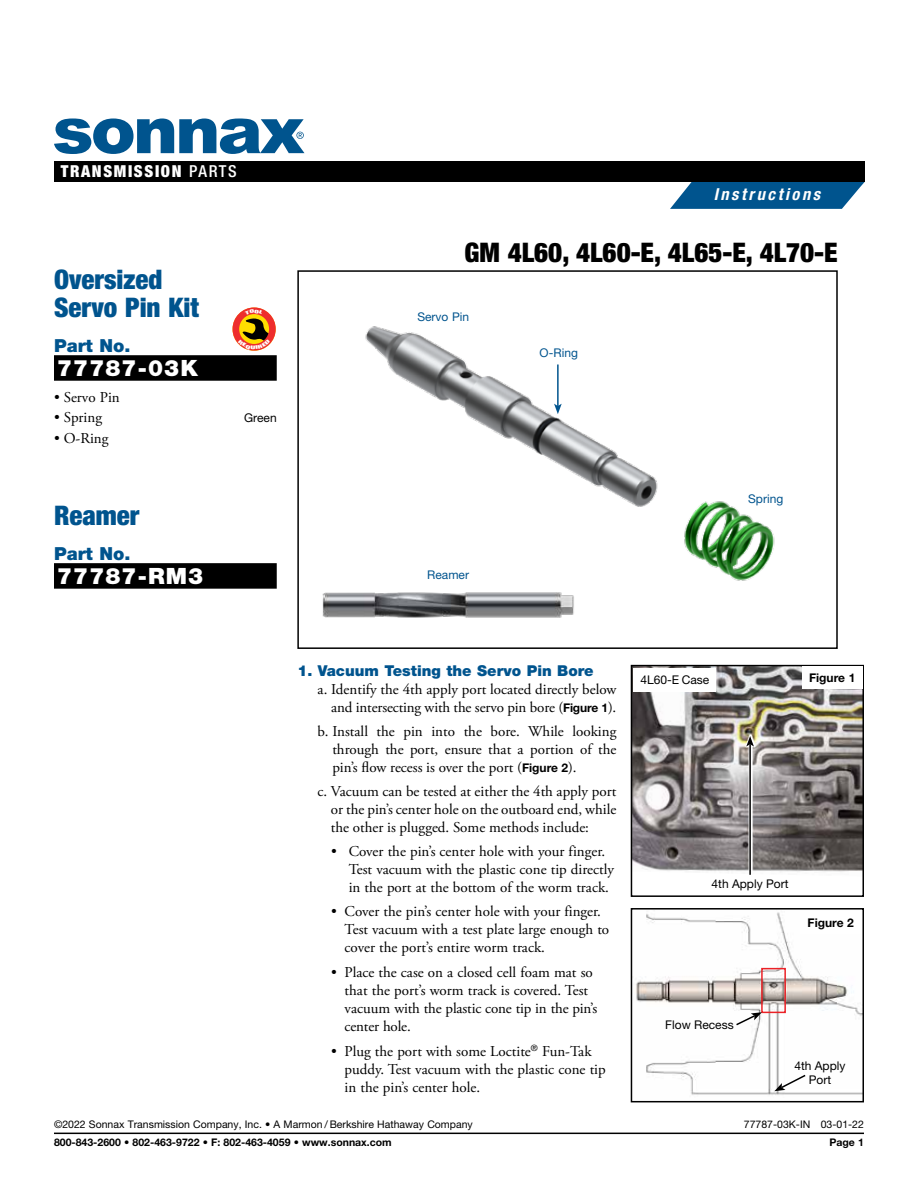
<style>
.page{position:relative;width:918px;height:1188px;background:#fff}
.page>*{position:absolute;margin:0;border:0;box-sizing:border-box;transform-origin:0 0}
.t1{font:900 condensed 27px "Helvetica Neue LT Std";color:#000}
.t2{font:900 condensed 27px/27.8px "Helvetica Neue LT Std";color:#00548e}
.t3{font:900 22.5px "Helvetica Neue LT Std";letter-spacing:.05em;color:#fff}
.t4{font:900 18px "Helvetica Neue LT Std";color:#00548e}
.t5{font:900 condensed 16.5px "Helvetica Neue LT Std";letter-spacing:.1em;color:#fff}
.t6{font:italic 700 condensed 16.5px "Helvetica Neue LT Std";letter-spacing:.155em;color:#fff}
.t7{font:15px/18px "Adobe Garamond Pro";color:#000}
.t8{font:900 15px "Helvetica Neue LT Std";color:#00548e}
.t9{font:12px/14.4px "Helvetica Neue LT Std";color:#000;text-align:center}
.t10{font:12px "Helvetica Neue LT Std";color:#00548e}
.t11{font:700 12px "Helvetica Neue LT Std";color:#000}
.t12{font:10.5px "Helvetica Neue LT Std";color:#000}
.t13{font:700 10.5px "Helvetica Neue LT Std";color:#000}
.s1{font-weight:500}
.s2{font-family:"Helvetica Neue LT Std";font-weight:700;font-size:12px}
</style>
<div class="page">
<img style="left:365px;top:326px;width:410px;height:255px">
<div style="left:297px;top:270px;width:541px;height:379px;border:2px solid #000"></div>
<div style="left:54px;top:355px;width:223px;height:26px;background:#000"></div>
<div style="left:54px;top:563px;width:223px;height:26px;background:#000"></div>
<hr style="left:557px;top:364px;width:2px;height:42px;background:#00548e">
<svg style="left:554px;top:404px;width:8px;height:10px"></svg>
<img style="left:636px;top:912px;width:225px;height:183px">
<div style="left:631px;top:908px;width:233px;height:194px;border:2px solid #000"></div>
<div style="left:801px;top:911px;width:60px;height:23px;background:#fff"></div>
<div style="left:761px;top:968px;width:25px;height:45px;border:2px solid #eb2227"></div>
<svg style="left:735px;top:1012px;width:27px;height:15px"></svg>
<svg style="left:774px;top:1073px;width:33px;height:18px"></svg>
<img style="left:322px;top:578px;width:258px;height:40px">
<img style="left:634px;top:668px;width:227px;height:204px">
<div style="left:631px;top:665px;width:233px;height:232px;border:2px solid #000"></div>
<div style="left:802px;top:667px;width:60px;height:22px;background:#fff"></div>
<svg style="left:745px;top:735px;width:10px;height:137px"></svg>
<hr style="left:749px;top:744px;width:2px;height:131px;background:#000">
<svg style="left:746px;top:736px;width:8px;height:11px"></svg>
<div style="left:634px;top:668px;width:82px;height:23px;background:#fff"></div>
<hr style="left:54px;top:1133px;width:810px;height:1px;background:#000">
<svg style="left:670px;top:182px;width:195px;height:27px"></svg>
<div style="left:54px;top:161px;width:811px;height:21px;background:#000"></div>
<svg style="left:54px;top:119px;width:250px;height:35px"></svg>
<svg style="left:233px;top:307px;width:43px;height:44px"></svg>
<p class="t5" style="left:61px;top:161px;width:178px">TRANSMISSION <span class="s1">PARTS</span></p>
<h1 class="t2" style="left:54px;top:265px;width:146px">Oversized<br>Servo Pin Kit</h1>
<p class="t4" style="left:54px;top:335px;width:78px">Part No.</p>
<h2 class="t3" style="left:57px;top:355px;width:142px">77787-03K</h2>
<p class="t7" style="left:54px;top:388px;width:67px">• Servo Pin</p>
<p class="t7" style="left:54px;top:409px;width:50px">• Spring</p>
<p class="t9" style="left:244px;top:411px;width:34px">Green</p>
<p class="t7" style="left:54px;top:430px;width:56px">• O-Ring</p>
<h1 class="t2" style="left:54px;top:501px;width:87px">Reamer</h1>
<p class="t4" style="left:54px;top:543px;width:78px">Part No.</p>
<h2 class="t3" style="left:57px;top:563px;width:148px">77787-RM3</h2>
<p class="t6" style="left:714px;top:185px;width:108px">Instructions</p>
<h1 class="t1" style="left:465px;top:236px;width:375px">GM 4L60, 4L60-E, 4L65-E, 4L70-E</h1>
<p class="t10" style="left:417px;top:309px;width:53px">Servo Pin</p>
<p class="t10" style="left:540px;top:346px;width:40px">O-Ring</p>
<p class="t10" style="left:427px;top:567px;width:43px">Reamer</p>
<p class="t10" style="left:748px;top:492px;width:37px">Spring</p>
<p class="t8" style="left:297px;top:661px;width:298px">1. Vacuum Testing the Servo Pin Bore</p>
<p class="t7" style="left:318px;top:680px;width:300px;text-align:right">a. Identify the 4th apply port located directly below and intersecting with the servo pin bore (<span class="s2">Figure 1</span>).</p>
<p class="t7" style="left:332px;top:722px;width:286px;text-align:justify;text-indent:-15px">b. Install the pin into the bore. While looking through the port, ensure that a portion of the pin’s flow recess is over the port (<span class="s2">Figure 2</span>).</p>
<p class="t7" style="left:331px;top:782px;width:287px;text-align:justify;text-indent:-13px">c. Vacuum can be tested at either the 4th apply port or the pin’s center hole on the outboard end, while the other is plugged. Some methods include:</p>
<p class="t7" style="left:349px;top:842px;width:267px;text-indent:-18px">• Cover the pin’s center hole with your finger.<br>Test vacuum with the plastic cone tip directly in the port at the bottom of the worm track.</p>
<p class="t7" style="left:345px;top:903px;width:266px;text-indent:-14px">• Cover the pin’s center hole with your finger.<br>Test vacuum with a test plate large enough to cover the port’s entire worm track.</p>
<p class="t7" style="left:345px;top:964px;width:254px;text-indent:-14px">• Place the case on a closed cell foam mat so that the port’s worm track is covered. Test vacuum with the plastic cone tip in the pin’s center hole.</p>
<p class="t7" style="left:345px;top:1043px;width:263px;text-indent:-14px">• Plug the port with some Loctite<sup>®</sup> Fun-Tak puddy. Test vacuum with the plastic cone tip in the pin’s center hole.</p>
<p class="t9" style="left:640px;top:672px;width:70px">4L60-E Case</p>
<p class="t11" style="left:809px;top:670px;width:48px">Figure 1</p>
<p class="t9" style="left:712px;top:876px;width:78px">4th Apply Port</p>
<p class="t11" style="left:808px;top:915px;width:48px">Figure 2</p>
<p class="t9" style="left:665px;top:1017px;width:70px">Flow Recess</p>
<p class="t9" style="left:794px;top:1058px;width:53px">4th Apply<br>Port</p>
<p class="t12" style="left:54px;top:1118px;width:420px">©2022 Sonnax Transmission Company, Inc. • A Marmon / Berkshire Hathaway Company</p>
<p class="t12" style="left:744px;top:1118px;width:122px">77787-03K-IN 03-01-22</p>
<p class="t13" style="left:54px;top:1136px;width:339px">800-843-2600 • 802-463-9722 • F: 802-463-4059 • www.sonnax.com</p>
<p class="t13" style="left:829px;top:1136px;width:36px">Page 1</p>
</div>
